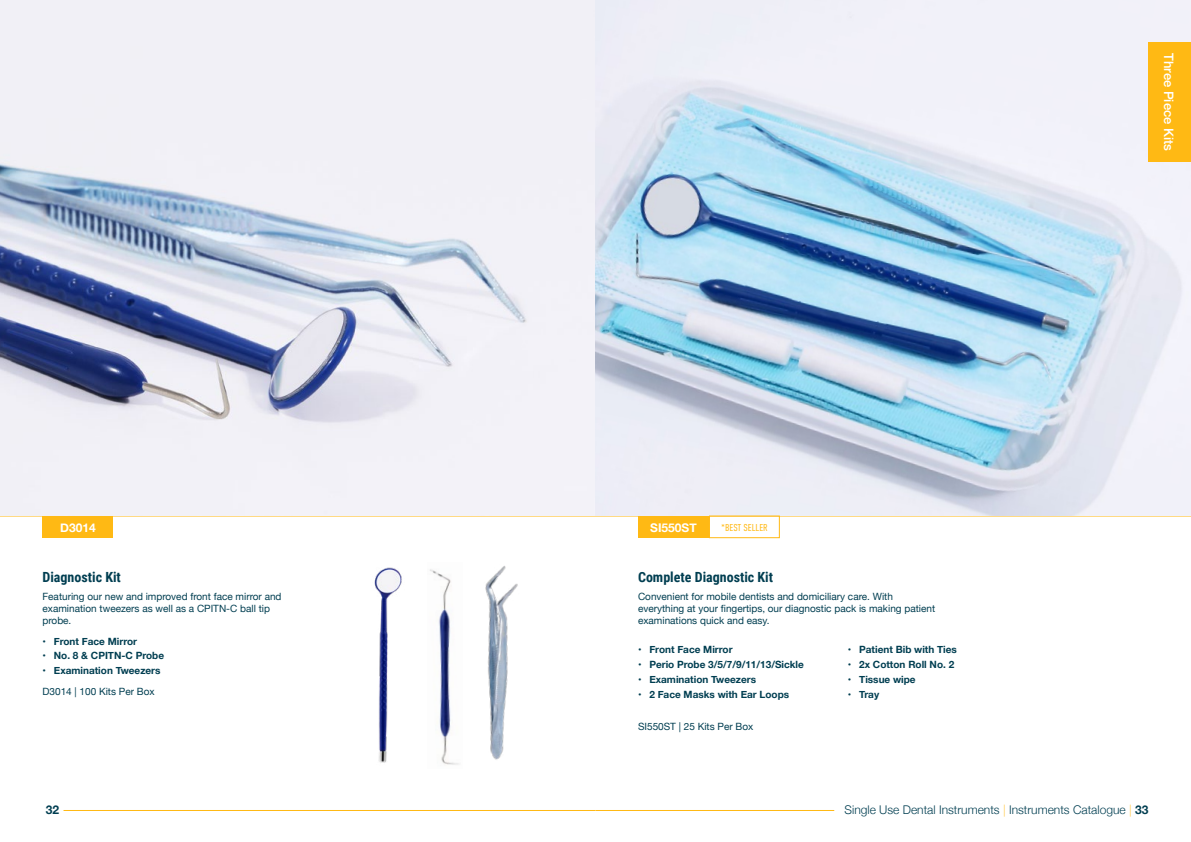
<style>
.page{position:relative;width:1191px;height:842px;background:#fff}
.page>*{position:absolute;margin:0;border:0;box-sizing:border-box;transform-origin:0 0}
.t1{font:700 14px "Roboto Condensed";color:#003e51}
.t2{font:500 13px "Helvetica Neue";color:#fff}
.t3{font:300 12px "Helvetica Neue";color:#003e51}
.t4{font:700 12px "Helvetica Neue";color:#fff}
.t5{font:700 12px "Helvetica Neue";color:#003e51}
.t6{font:10px/12px "Helvetica Neue";color:#003e51}
.t7{font:700 10px "Helvetica Neue";color:#003e51}
.t8{font:300 10px "DIN Condensed";color:#ffb914}
.s1{font-weight:100;color:#ffb914}
.s2{font-weight:700}
</style>
<div class="page">
<hr style="left:0;top:515px;width:1191px;height:1px;background:#ffb914">
<img style="left:0;top:0;width:595px;height:515px">
<img style="left:374px;top:567px;width:28px;height:196px">
<img style="left:485px;top:566px;width:33px;height:194px">
<img style="left:430px;top:569px;width:29px;height:196px">
<svg style="left:595px;top:0;width:596px;height:515px"></svg>
<div style="left:1148px;top:43px;width:43px;height:119px;background:#ffb914"></div>
<div style="left:638px;top:516px;width:71px;height:22px;background:#ffb914"></div>
<div style="left:709px;top:515px;width:71px;height:23px;border:1px solid #ffb914"></div>
<div style="left:43px;top:516px;width:70px;height:22px;background:#ffb914"></div>
<hr style="left:595px;top:810px;width:239px;height:1px;background:#ffb914">
<hr style="left:63px;top:810px;width:532px;height:1px;background:#ffb914">
<h2 class="t2" style="left:1179px;top:53px;width:99px;rotate:90deg">Three Piece Kits</h2>
<p class="t4" style="left:60px;top:518px;width:37px">D3014</p>
<p class="t4" style="left:650px;top:518px;width:48px">SI550ST</p>
<p class="t8" style="left:721px;top:522px;width:48px">*BEST SELLER</p>
<h1 class="t1" style="left:43px;top:567px;width:80px">Diagnostic Kit</h1>
<p class="t6" style="left:43px;top:591px;width:240px">Featuring our new and improved front face mirror and examination tweezers as well as a CPITN-C ball tip probe.</p>
<p class="t7" style="left:43px;top:633px;width:96px">• Front Face Mirror</p>
<p class="t7" style="left:43px;top:648px;width:123px">• No. 8 &amp; CPITN-C Probe</p>
<p class="t7" style="left:43px;top:663px;width:119px">• Examination Tweezers</p>
<p class="t6" style="left:43px;top:686px;width:114px">D3014 | 100 Kits Per Box</p>
<h1 class="t1" style="left:638px;top:567px;width:137px">Complete Diagnostic Kit</h1>
<p class="t6" style="left:638px;top:591px;width:299px">Convenient for mobile dentists and domiciliary care. With everything at your fingertips, our diagnostic pack is making patient examinations quick and easy.</p>
<p class="t7" style="left:638px;top:642px;width:96px">• Front Face Mirror</p>
<p class="t7" style="left:638px;top:657px;width:167px">• Perio Probe 3/5/7/9/11/13/Sickle</p>
<p class="t7" style="left:638px;top:671px;width:119px">• Examination Tweezers</p>
<p class="t7" style="left:638px;top:686px;width:153px">• 2 Face Masks with Ear Loops</p>
<p class="t7" style="left:848px;top:642px;width:111px">• Patient Bib with Ties</p>
<p class="t7" style="left:848px;top:657px;width:108px">• 2x Cotton Roll No. 2</p>
<p class="t7" style="left:848px;top:671px;width:69px">• Tissue wipe</p>
<p class="t7" style="left:848px;top:686px;width:33px">• Tray</p>
<p class="t6" style="left:638px;top:721px;width:117px">SI550ST | 25 Kits Per Box</p>
<p class="t5" style="left:46px;top:800px;width:15px">32</p>
<p class="t3" style="left:844px;top:800px;width:305px">Single Use Dental Instruments <span class="s1">|</span> Instruments Catalogue <span class="s1">|</span> <span class="s2">33</span></p>
</div>
